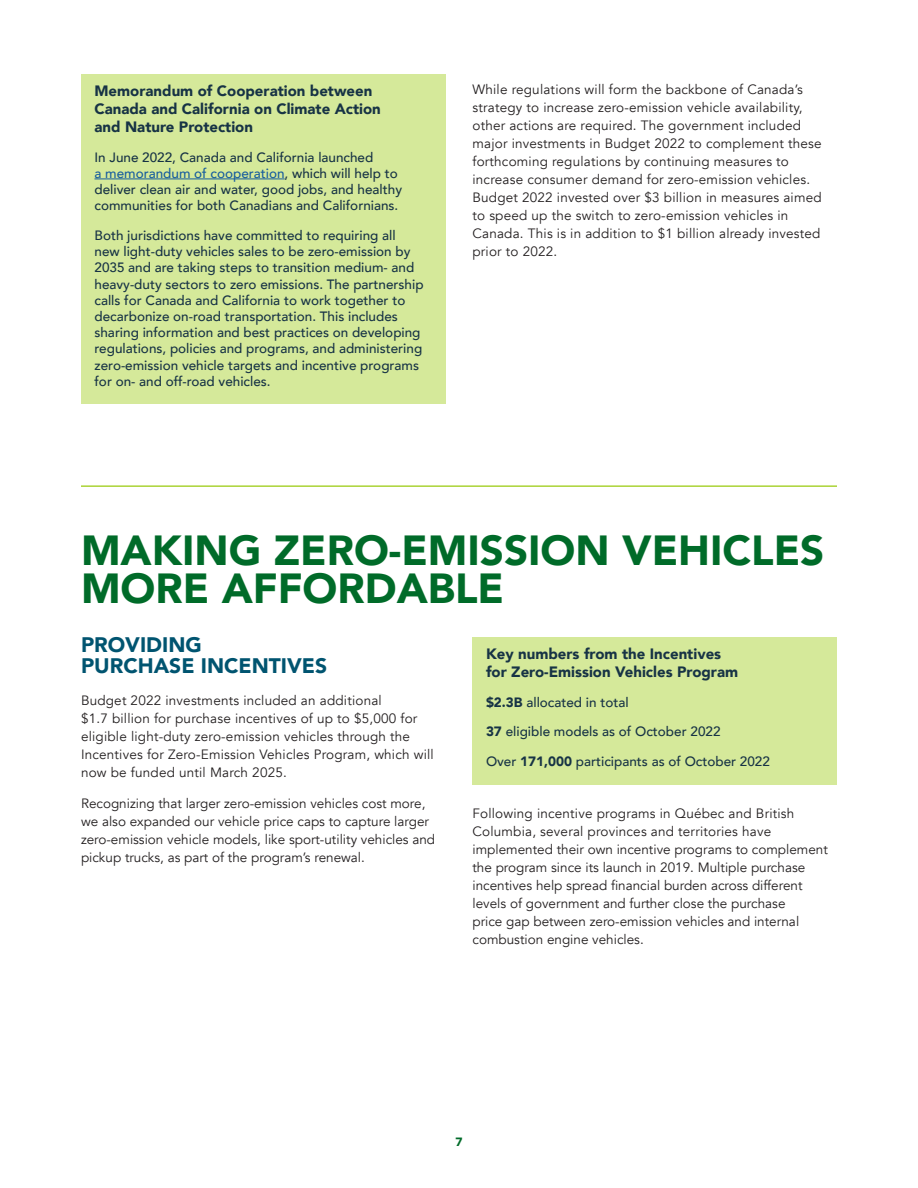
<style>
.page{position:relative;width:918px;height:1188px;background:#fff}
.page>*{position:absolute;margin:0;border:0;box-sizing:border-box;transform-origin:0 0}
.t1{font:900 42px/37.5px "Avenir";color:#006b29}
.t2{font:900 21px/21px "Avenir";color:#005470}
.Pullout_-_Heading{font:900 15px/18px "Avenir";color:#173345}
.Body{font:13.5px/18px "Avenir";letter-spacing:.015em;color:#231f20}
.Pullout_-_Body{font:500 13.5px/16.2px "Avenir";color:#173345}
.t3{font:900 12px "Avenir";color:#006b29}
.s1{color:#175d9e}
.s2{font-weight:900}
</style>
<div class="page">
<hr style="left:81px;top:485px;width:756px;height:2px;background:#abd335">
<div style="left:81px;top:74px;width:365px;height:70px;background:#d5e99a"></div>
<div style="left:81px;top:135px;width:365px;height:93px;background:#d5e99a"></div>
<hr style="left:94px;top:179px;width:191px;height:1px;background:#175d9e">
<div style="left:81px;top:213px;width:365px;height:191px;background:#d5e99a"></div>
<div style="left:472px;top:637px;width:365px;height:52px;background:#d5e99a"></div>
<div style="left:472px;top:680px;width:365px;height:45px;background:#d5e99a"></div>
<div style="left:472px;top:709px;width:365px;height:46px;background:#d5e99a"></div>
<div style="left:472px;top:739px;width:365px;height:45px;background:#d5e99a"></div>
<p class="Pullout_-_Heading" style="left:94px;top:81px;width:288px">Memorandum of Cooperation between<br>Canada and California on Climate Action and Nature Protection</p>
<p class="Pullout_-_Body" style="left:94px;top:148px;width:309px">In June 2022, Canada and California launched<br><span class="s1">a memorandum of cooperation</span>, which will help to deliver clean air and water, good jobs, and healthy communities for both Canadians and Californians.</p>
<p class="Pullout_-_Body" style="left:94px;top:226px;width:331px">Both jurisdictions have committed to requiring all new light-duty vehicles sales to be zero-emission by 2035 and are taking steps to transition medium- and heavy-duty sectors to zero emissions. The partnership calls for Canada and California to work together to decarbonize on-road transportation. This includes sharing information and best practices on developing regulations, policies and programs, and administering zero-emission vehicle targets and incentive programs for on- and off-road vehicles.</p>
<p class="Body" style="left:472px;top:81px;width:351px">While regulations will form the backbone of Canada’s strategy to increase zero-emission vehicle availability, other actions are required. The government included major investments in Budget 2022 to complement these forthcoming regulations by continuing measures to increase consumer demand for zero-emission vehicles.<br>Budget 2022 invested over $3 billion in measures aimed to speed up the switch to zero-emission vehicles in Canada. This is in addition to $1 billion already invested prior to 2022.</p>
<h2 class="t1" style="left:81px;top:531px;width:745px">MAKING ZERO-EMISSION VEHICLES<br>MORE AFFORDABLE</h2>
<h3 class="t2" style="left:81px;top:634px;width:248px">PROVIDING<br>PURCHASE INCENTIVES</h3>
<p class="Body" style="left:81px;top:691px;width:354px">Budget 2022 investments included an additional<br>$1.7 billion for purchase incentives of up to $5,000 for eligible light-duty zero-emission vehicles through the Incentives for Zero-Emission Vehicles Program, which will now be funded until March 2025.</p>
<p class="Body" style="left:81px;top:795px;width:356px">Recognizing that larger zero-emission vehicles cost more, we also expanded our vehicle price caps to capture larger zero-emission vehicle models, like sport-utility vehicles and pickup trucks, as part of the program’s renewal.</p>
<p class="Pullout_-_Heading" style="left:486px;top:644px;width:254px">Key numbers from the Incentives for Zero-Emission Vehicles Program</p>
<p class="Pullout_-_Body" style="left:486px;top:693px;width:144px"><span class="s2">$2.3B</span> allocated in total</p>
<p class="Pullout_-_Body" style="left:486px;top:723px;width:236px"><span class="s2">37</span> eligible models as of October 2022</p>
<p class="Pullout_-_Body" style="left:486px;top:752px;width:285px">Over <span class="s2">171,000</span> participants as of October 2022</p>
<p class="Body" style="left:472px;top:804px;width:357px">Following incentive programs in Québec and British Columbia, several provinces and territories have implemented their own incentive programs to complement the program since its launch in 2019. Multiple purchase incentives help spread financial burden across different levels of government and further close the purchase<br>price gap between zero-emission vehicles and internal combustion engine vehicles.</p>
<p class="t3" style="left:455px;top:1132px;width:9px">7</p>
</div>
